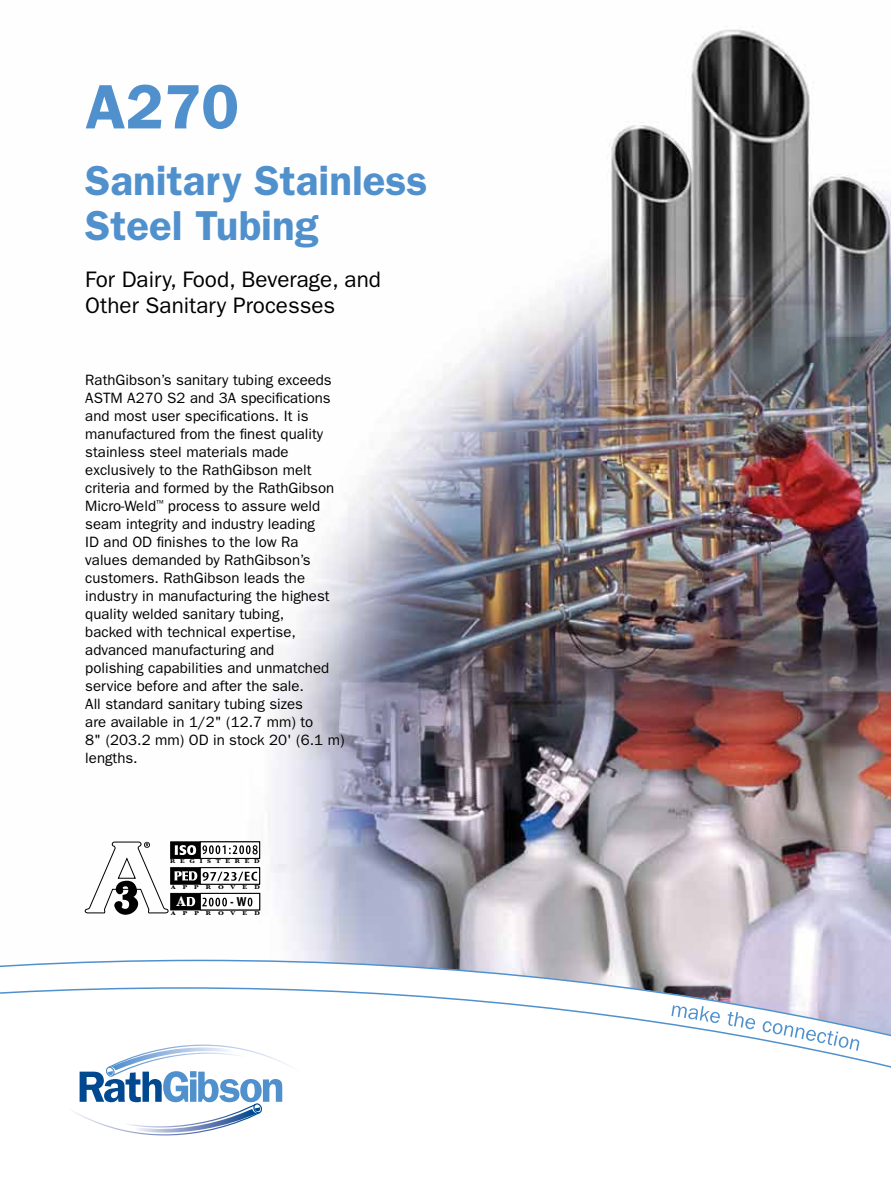
<style>
.page{position:relative;width:891px;height:1188px;background:#fff}
.page>*{position:absolute;margin:0;border:0;box-sizing:border-box;transform-origin:0 0}
.t1{font:600 63px "ITC Franklin Gothic Std";color:#5091cd}
.t2{font:600 42px/45px "ITC Franklin Gothic Std";color:#5091cd}
.t3{font:22.5px/25.5px "ITC Franklin Gothic Std";color:#000}
.t4{font:15px/18px "ITC Franklin Gothic Std";color:#000}
.t5{font:700 14.1px "Baskerville";color:#fff}
.t6{font:13.35px "ITC Franklin Gothic Std Dm Cd";color:#000}
.t7{font:700 5.85px "Baskerville";letter-spacing:1.025em;color:#000;scale:1.2 1}
.t8{font:700 5.85px "Baskerville";letter-spacing:.67em;color:#000;scale:1.2 1}
</style>
<div class="page">
<img style="left:84px;top:26px;width:807px;height:934px">
<svg style="left:0;top:960px;width:891px;height:108px"></svg>
<svg style="left:43px;top:1044px;width:282px;height:92px"></svg>
<svg style="left:258px;top:842px;width:2px;height:17px"></svg>
<svg style="left:258px;top:867px;width:2px;height:18px"></svg>
<svg style="left:258px;top:893px;width:2px;height:17px"></svg>
<svg style="left:85px;top:842px;width:173px;height:73px"></svg>
<h1 class="t1" style="left:85px;top:70px;width:155px">A270</h1>
<h2 class="t2" style="left:85px;top:158px;width:344px">Sanitary Stainless<br>Steel Tubing</h2>
<h3 class="t3" style="left:85px;top:267px;width:297px">For Dairy, Food, Beverage, and<br>Other Sanitary Processes</h3>
<p class="t4" style="left:85px;top:371px;width:261px">RathGibson’s sanitary tubing exceeds ASTM A270 S2 and 3A specifications and most user specifications. It is manufactured from the finest quality stainless steel materials made exclusively to the RathGibson melt criteria and formed by the RathGibson Micro-Weld<sup>™</sup> process to assure weld seam integrity and industry leading<br>ID and OD finishes to the low Ra values demanded by RathGibson’s customers. RathGibson leads the industry in manufacturing the highest quality welded sanitary tubing,<br>backed with technical expertise, advanced manufacturing and<br>polishing capabilities and unmatched service before and after the sale.<br>All standard sanitary tubing sizes<br>are available in 1/2" (12.7 mm) to<br>8" (203.2 mm) OD in stock 20' (6.1 m) lengths.</p>
<p class="t8" style="left:170px;top:858px;width:76px">REGISTERED</p>
<p class="t7" style="left:171px;top:884px;width:76px">APPROVED</p>
<p class="t7" style="left:171px;top:910px;width:76px">APPROVED</p>
<p class="t5" style="left:177px;top:893px;width:10px">A</p>
<p class="t6" style="left:230px;top:894px;width:17px">-W</p>
</div>
